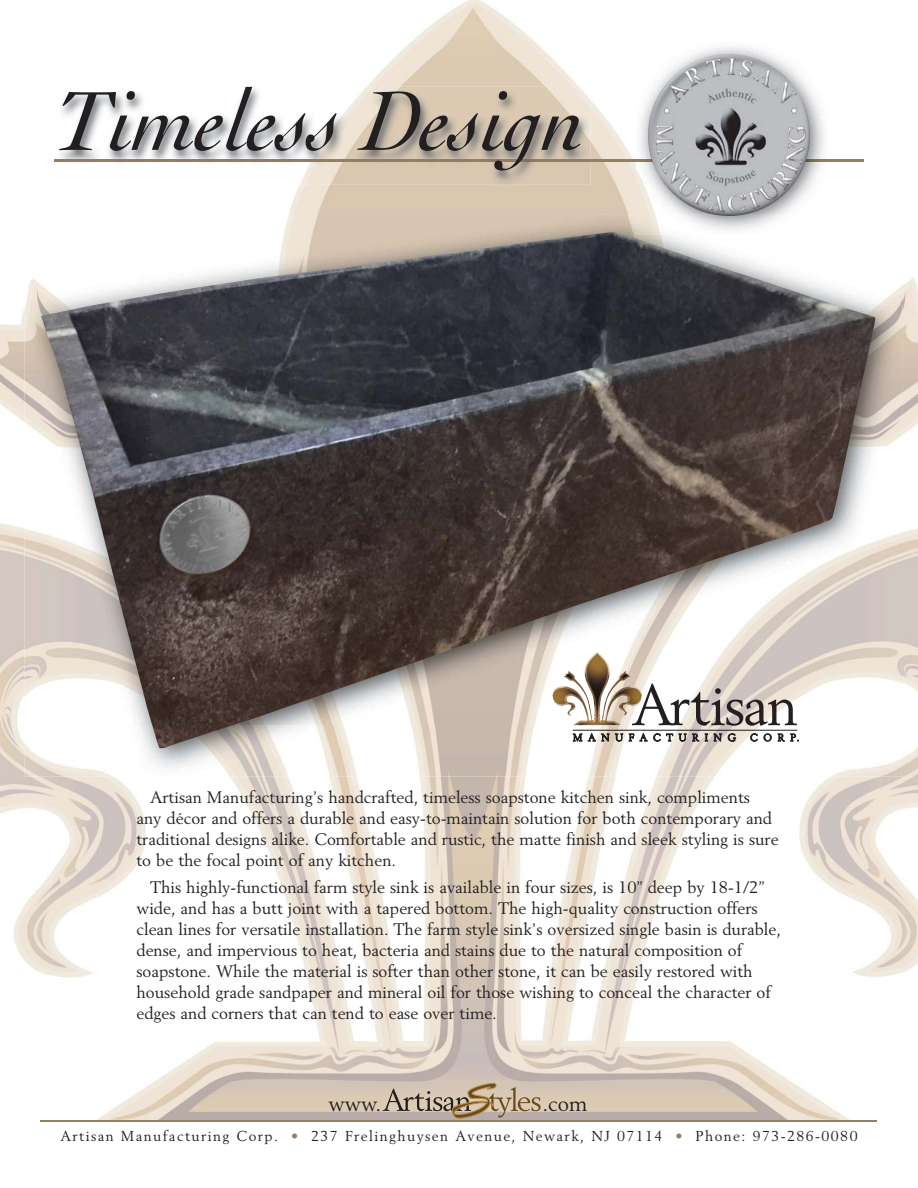
<style>
.page{position:relative;width:918px;height:1188px;background:#fff}
.page>*{position:absolute;margin:0;border:0;box-sizing:border-box;transform-origin:0 0}
.t1{font:italic 88.5px "Cochin";color:#231f20}
.t2{font:21px "Berling";color:#231f20}
.t3{font:16.5px/21px "Berling";color:#231f20}
.t4{font:14.25px "Berling";letter-spacing:.1em;color:#231f20}
.s1{color:#947e64}
</style>
<div class="page">
<img style="left:0;top:0;width:918px;height:1120px">
<img style="left:25px;top:215px;width:878px;height:562px">
<img style="left:41px;top:232px;width:834px;height:516px">
<svg style="left:383px;top:1083px;width:158px;height:36px;background:#b8a692"></svg>
<hr style="left:54px;top:159px;width:810px;height:3px;background:#947e64">
<img style="left:56px;top:86px;width:534px;height:99px">
<img style="left:56px;top:159px;width:534px;height:3px">
<svg style="left:573px;top:734px;width:9px;height:7px"></svg>
<svg style="left:588px;top:725px;width:21px;height:16px"></svg>
<svg style="left:615px;top:734px;width:8px;height:7px"></svg>
<svg style="left:629px;top:734px;width:5px;height:7px"></svg>
<svg style="left:640px;top:733px;width:7px;height:8px"></svg>
<svg style="left:653px;top:734px;width:7px;height:7px"></svg>
<svg style="left:666px;top:734px;width:7px;height:7px"></svg>
<svg style="left:679px;top:734px;width:7px;height:7px"></svg>
<svg style="left:692px;top:734px;width:7px;height:7px"></svg>
<svg style="left:705px;top:734px;width:3px;height:7px"></svg>
<svg style="left:714px;top:734px;width:8px;height:7px"></svg>
<svg style="left:728px;top:734px;width:8px;height:7px"></svg>
<svg style="left:750px;top:734px;width:7px;height:7px"></svg>
<svg style="left:764px;top:734px;width:7px;height:7px"></svg>
<div style="left:764px;top:734px;width:8px;height:7px;border:1px solid #231f20;border-radius:50%"></div>
<svg style="left:778px;top:734px;width:21px;height:7px"></svg>
<hr style="left:573px;top:730px;width:224px;height:1px;background:#231f20">
<img style="left:553px;top:652px;width:89px;height:73px">
<svg style="left:632px;top:684px;width:165px;height:42px"></svg>
<img style="left:636px;top:42px;width:193px;height:193px">
<img style="left:636px;top:159px;width:193px;height:3px">
<img style="left:648px;top:54px;width:162px;height:162px;border-radius:50%">
<hr style="left:40px;top:1121px;width:838px;height:1px;background:#947e64">
<h1 class="t1" style="left:54px;top:71px;width:533px">Timeless Design</h1>
<p class="t3" style="left:136px;top:786px;width:644px;text-indent:14px">Artisan Manufacturing’s handcrafted, timeless soapstone kitchen sink, compliments any décor and offers a durable and easy-to-maintain solution for both contemporary and traditional designs alike. Comfortable and rustic, the matte finish and sleek styling is sure to be the focal point of any kitchen.</p>
<p class="t3" style="left:136px;top:877px;width:646px;text-indent:14px">This highly-functional farm style sink is available in four sizes, is 10” deep by 18-1/2” wide, and has a butt joint with a tapered bottom. The high-quality construction offers clean lines for versatile installation. The farm style sink’s oversized single basin is durable, dense, and impervious to heat, bacteria and stains due to the natural composition of soapstone. While the material is softer than other stone, it can be easily restored with household grade sandpaper and mineral oil for those wishing to conceal the character of edges and corners that can tend to ease over time.</p>
<p class="t2" style="left:328px;top:1091px;width:54px">www.</p>
<p class="t2" style="left:542px;top:1091px;width:47px">.com</p>
<p class="t4" style="left:60px;top:1128px;width:799px">Artisan Manufacturing Corp. <span class="s1">•</span> 237 Frelinghuysen Avenue, Newark, NJ 07114 <span class="s1">•</span> Phone: 973-286-0080</p>
</div>
